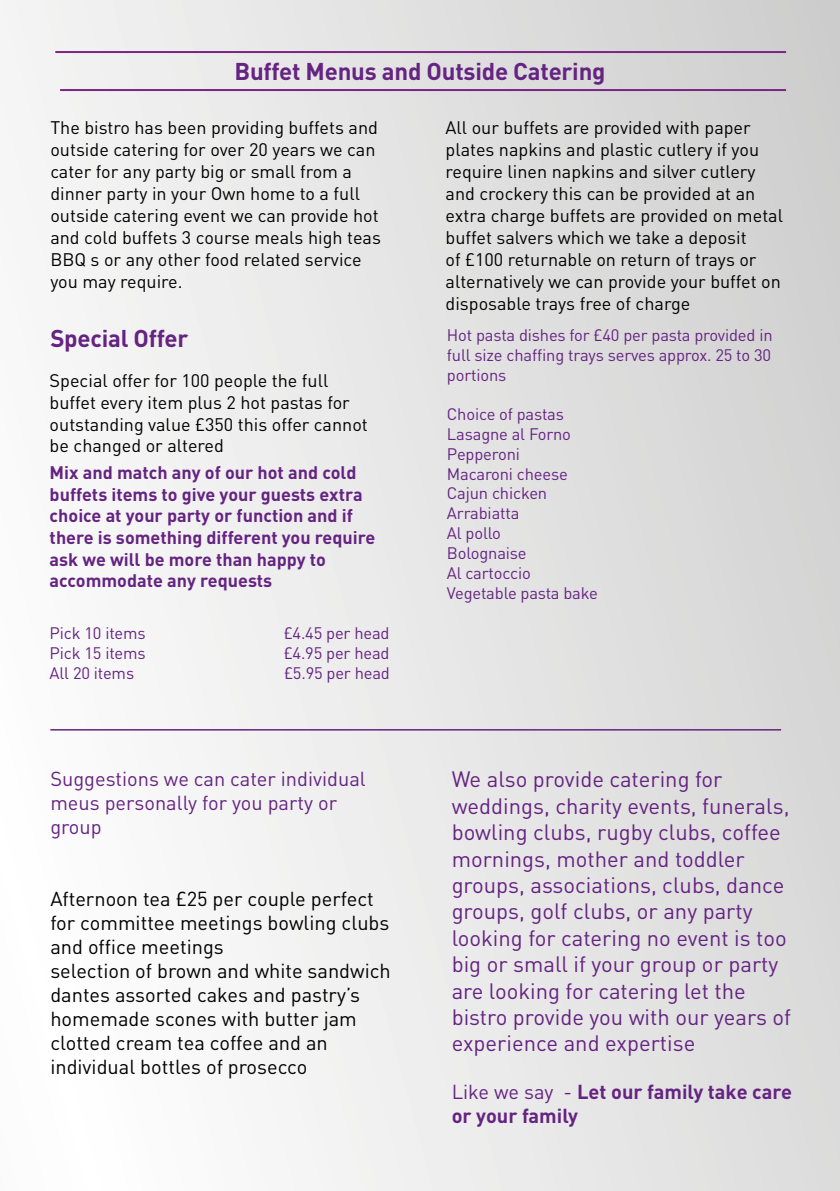
<style>
.page{position:relative;width:840px;height:1191px;background:#fff}
.page>*{position:absolute;margin:0;border:0;box-sizing:border-box;transform-origin:0 0}
.t1{font:700 24px "DIN Pro";letter-spacing:-.01em;color:#652382}
.t2{font:22px/26.4px "DIN Pro";color:#652382}
.t3{font:20px/24px "DIN Pro";color:#000}
.t4{font:20px/24px "DIN Pro";color:#652382}
.t5{font:700 20px/24px "DIN Pro";color:#652382}
.t6{font:18px/22px "DIN Pro";color:#000}
.t7{font:700 18px/21.6px "DIN Pro";color:#652382}
.t8{font:16.4px/19.8px "DIN Pro";letter-spacing:-.01em;color:#652382;text-align:justify}
.s1{font-weight:400}
</style>
<div class="page">
<div style="left:0;top:0;width:839px;height:1191px;background:linear-gradient(to right,#fcfcfc,#d4d4d4)"></div>
<hr style="left:60px;top:89px;width:725px;height:2px;background:#7c2582">
<hr style="left:55px;top:51px;width:730px;height:2px;background:#7c2582">
<hr style="left:50px;top:729px;width:730px;height:1px;background:#652382">
<h1 class="t1" style="left:234px;top:55px;width:372px">Buffet Menus and Outside Catering</h1>
<p class="t6" style="left:50px;top:116px;width:332px">The bistro has been providing buffets and outside catering for over 20 years we can cater for any party big or small from a dinner party in your Own home to a full outside catering event we can provide hot and cold buffets 3 course meals high teas BBQ s or any other food related service you may require.</p>
<p class="t6" style="left:445px;top:116px;width:339px">All our buffets are provided with paper plates napkins and plastic cutlery if you require linen napkins and silver cutlery and crockery this can be provided at an extra charge buffets are provided on metal buffet salvers which we take a deposit<br>of £100 returnable on return of trays or alternatively we can provide your buffet on disposable trays free of charge</p>
<h1 class="t1" style="left:50px;top:322px;width:139px">Special Offer</h1>
<p class="t6" style="left:50px;top:369px;width:319px">Special offer for 100 people the full buffet every item plus 2 hot pastas for outstanding value £350 this offer cannot be changed or altered</p>
<p class="t7" style="left:50px;top:461px;width:327px">Mix and match any of our hot and cold buffets items to give your guests extra choice at your party or function and if there is something different you require ask we will be more than happy to accommodate any requests</p>
<p class="t8" style="left:50px;top:623px;width:97px">Pick 10 items</p>
<p class="t8" style="left:283px;top:623px;width:107px">£4.45 per head</p>
<p class="t8" style="left:50px;top:642px;width:97px">Pick 15 items</p>
<p class="t8" style="left:283px;top:642px;width:107px">£4.95 per head</p>
<p class="t8" style="left:50px;top:662px;width:86px">All 20 items</p>
<p class="t8" style="left:284px;top:662px;width:107px">£5.95 per head</p>
<p class="t4" style="left:50px;top:765px;width:317px">Suggestions we can cater individual meus personally for you party or group</p>
<p class="t3" style="left:50px;top:885px;width:342px">Afternoon tea £25 per couple perfect for committee meetings bowling clubs and office meetings<br>selection of brown and white sandwich dantes assorted cakes and pastry’s homemade scones with butter jam clotted cream tea coffee and an individual bottles of prosecco</p>
<p class="t8" style="left:446px;top:324px;width:327px">Hot pasta dishes for £40 per pasta provided in full size chaffing trays serves approx. 25 to 30 portions</p>
<p class="t8" style="left:446px;top:404px;width:152px;text-align:left">Choice of pastas<br>Lasagne al Forno<br>Pepperoni<br>Macaroni cheese<br>Cajun chicken<br>Arrabiatta<br>Al pollo<br>Bolognaise<br>Al cartoccio<br>Vegetable pasta bake</p>
<p class="t2" style="left:451px;top:765px;width:341px">We also provide catering for weddings, charity events, funerals, bowling clubs, rugby clubs, coffee mornings, mother and toddler groups, associations, clubs, dance groups, golf clubs, or any party looking for catering no event is too big or small if your group or party are looking for catering let the bistro provide you with our years of experience and expertise</p>
<p class="t5" style="left:451px;top:1079px;width:341px"><span class="s1">Like we say -</span> Let our family take care or your family</p>
</div>
